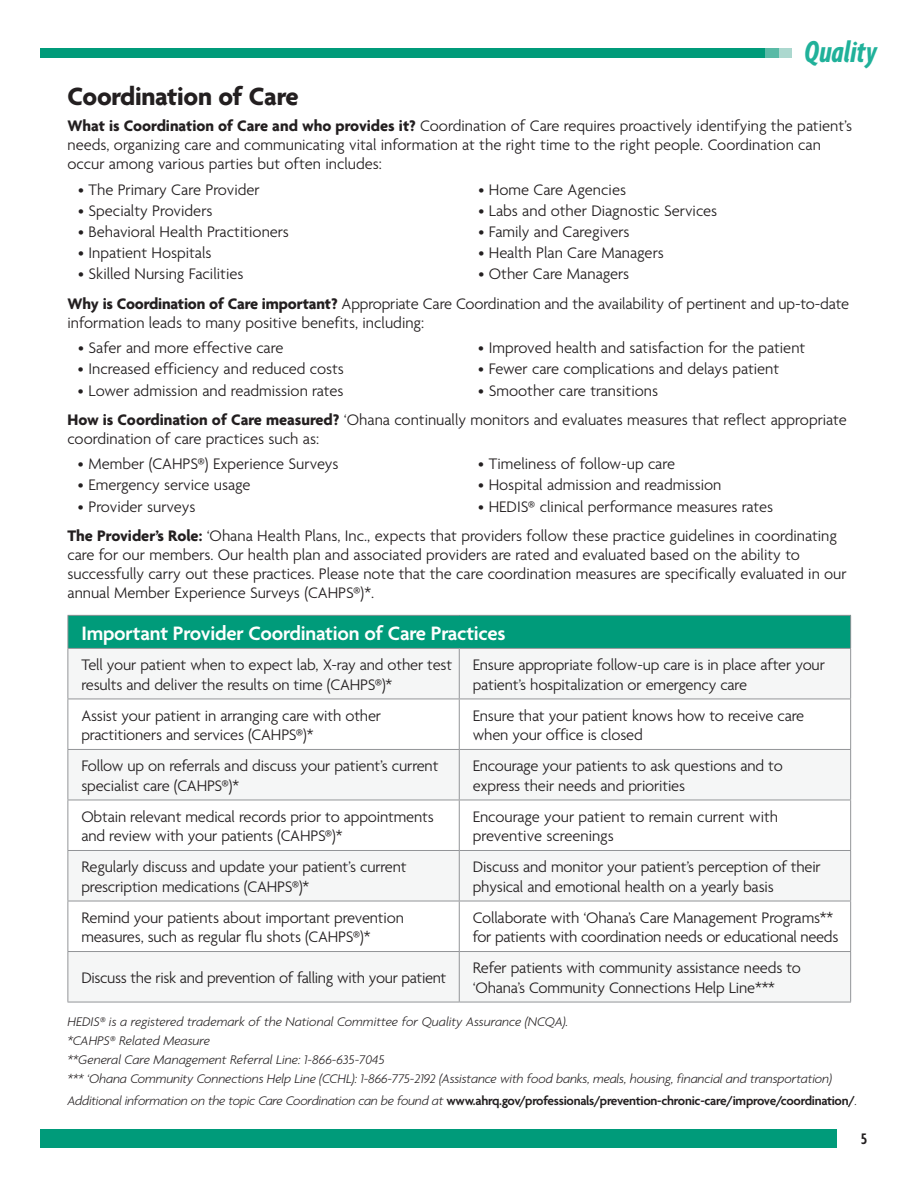
<style>
.page{position:relative;width:918px;height:1188px;background:#fff}
.page>*{position:absolute;margin:0;border:0;box-sizing:border-box;transform-origin:0 0}
.t1{font:italic 32.7px "Agenda Bold Extra Cond";letter-spacing:.01em;color:#20b19a}
.t2{font:700 27px "Agenda";letter-spacing:-.01em;color:#231f20}
.t3{font:600 21px "Agenda";letter-spacing:-.01em;color:#fff}
.t4{font:300 16.5px/19.5px "Agenda";letter-spacing:-.01em;color:#231f20}
.t5{font:600 condensed 16.5px "Agenda";color:#231f20}
.t6{font:italic 300 13.5px "Agenda";letter-spacing:-.01em;color:#231f20}
.t7{font:600 13.5px "Agenda";letter-spacing:-.02em;color:#231f20}
.s1{font-weight:700}
.s2{font-weight:300;font-style:italic}
</style>
<div class="page">
<div style="left:40px;top:1129px;width:797px;height:19px;background:#009b7a"></div>
<div style="left:68px;top:615px;width:783px;height:33px;background:#009b7a"></div>
<div style="left:68px;top:648px;width:391px;height:51px;background:#f5f6f6"></div>
<div style="left:40px;top:48px;width:751px;height:9px;background:#009b7a"></div>
<div style="left:778px;top:48px;width:13px;height:9px;background:#acd8cf"></div>
<div style="left:765px;top:48px;width:13px;height:9px;background:#59baa6"></div>
<div style="left:459px;top:648px;width:392px;height:51px;background:#f5f6f6"></div>
<div style="left:68px;top:749px;width:391px;height:51px;background:#f5f6f6"></div>
<div style="left:459px;top:749px;width:392px;height:51px;background:#f5f6f6"></div>
<div style="left:68px;top:850px;width:391px;height:51px;background:#f5f6f6"></div>
<div style="left:459px;top:850px;width:392px;height:51px;background:#f5f6f6"></div>
<div style="left:68px;top:952px;width:391px;height:50px;background:#f5f6f6"></div>
<div style="left:459px;top:952px;width:392px;height:50px;background:#f5f6f6"></div>
<hr style="left:68px;top:615px;width:391px;height:1px;background:#939598">
<hr style="left:68px;top:616px;width:1px;height:32px;background:#939598">
<hr style="left:459px;top:615px;width:392px;height:1px;background:#939598">
<hr style="left:850px;top:616px;width:1px;height:32px;background:#939598">
<hr style="left:68px;top:648px;width:391px;height:1px;background:#939598">
<hr style="left:68px;top:649px;width:1px;height:50px;background:#939598">
<hr style="left:459px;top:648px;width:392px;height:1px;background:#939598">
<hr style="left:459px;top:649px;width:1px;height:50px;background:#939598">
<hr style="left:850px;top:649px;width:1px;height:50px;background:#939598">
<hr style="left:68px;top:699px;width:391px;height:1px;background:#939598">
<hr style="left:68px;top:699px;width:1px;height:50px;background:#939598">
<hr style="left:459px;top:699px;width:392px;height:1px;background:#939598">
<hr style="left:459px;top:699px;width:1px;height:50px;background:#939598">
<hr style="left:850px;top:699px;width:1px;height:50px;background:#939598">
<hr style="left:68px;top:749px;width:391px;height:1px;background:#939598">
<hr style="left:68px;top:750px;width:1px;height:50px;background:#939598">
<hr style="left:459px;top:749px;width:392px;height:1px;background:#939598">
<hr style="left:459px;top:750px;width:1px;height:50px;background:#939598">
<hr style="left:850px;top:750px;width:1px;height:50px;background:#939598">
<hr style="left:68px;top:800px;width:391px;height:1px;background:#939598">
<hr style="left:68px;top:800px;width:1px;height:50px;background:#939598">
<hr style="left:459px;top:800px;width:392px;height:1px;background:#939598">
<hr style="left:459px;top:800px;width:1px;height:50px;background:#939598">
<hr style="left:850px;top:800px;width:1px;height:50px;background:#939598">
<hr style="left:68px;top:850px;width:391px;height:1px;background:#939598">
<hr style="left:68px;top:851px;width:1px;height:50px;background:#939598">
<hr style="left:459px;top:850px;width:392px;height:1px;background:#939598">
<hr style="left:459px;top:851px;width:1px;height:50px;background:#939598">
<hr style="left:850px;top:851px;width:1px;height:50px;background:#939598">
<hr style="left:68px;top:901px;width:391px;height:1px;background:#939598">
<hr style="left:68px;top:901px;width:1px;height:50px;background:#939598">
<hr style="left:459px;top:901px;width:392px;height:1px;background:#939598">
<hr style="left:459px;top:901px;width:1px;height:50px;background:#939598">
<hr style="left:850px;top:901px;width:1px;height:50px;background:#939598">
<hr style="left:68px;top:951px;width:391px;height:1px;background:#939598">
<hr style="left:68px;top:952px;width:1px;height:50px;background:#939598">
<hr style="left:459px;top:951px;width:392px;height:1px;background:#939598">
<hr style="left:459px;top:952px;width:1px;height:50px;background:#939598">
<hr style="left:850px;top:952px;width:1px;height:50px;background:#939598">
<hr style="left:68px;top:1002px;width:391px;height:1px;background:#939598">
<hr style="left:459px;top:1002px;width:392px;height:1px;background:#939598">
<h1 class="t1" style="left:805px;top:33px;width:74px">Quality</h1>
<h3 class="t2" style="left:68px;top:79px;width:233px">Coordination of Care</h3>
<p class="t4" style="left:68px;top:116px;width:786px;line-height:19px"><span class="s1">What is Coordination of Care and who provides it?</span> Coordination of Care requires proactively identifying the patient’s needs, organizing care and communicating vital information at the right time to the right people. Coordination can occur among various parties but often includes:</p>
<p class="t4" style="left:78px;top:179px;width:183px">• The Primary Care Provider</p>
<p class="t4" style="left:78px;top:200px;width:136px">• Specialty Providers</p>
<p class="t4" style="left:78px;top:222px;width:212px">• Behavioral Health Practitioners</p>
<p class="t4" style="left:78px;top:243px;width:135px">• Inpatient Hospitals</p>
<p class="t4" style="left:78px;top:264px;width:167px">• Skilled Nursing acilities</p>
<p class="t4" style="left:478px;top:179px;width:149px">• Home Care Agencies</p>
<p class="t4" style="left:478px;top:200px;width:240px">• Labs and other Diagnostic Services</p>
<p class="t4" style="left:478px;top:222px;width:153px">• amily and Caregivers</p>
<p class="t4" style="left:478px;top:243px;width:187px">• Health Plan Care Managers</p>
<p class="t4" style="left:478px;top:264px;width:152px">• Other Care Managers</p>
<p class="t4" style="left:67px;top:294px;width:783px;line-height:18.8px"><span class="s1">Why is Coordination of Care important?</span> Appropriate Care Coordination and the availability of pertinent and up-to-date information leads to many positive benefits, including:</p>
<p class="t4" style="left:78px;top:338px;width:207px">• Safer and more effective care</p>
<p class="t4" style="left:78px;top:359px;width:267px">• Increased efficiency and reduced costs</p>
<p class="t4" style="left:78px;top:380px;width:267px">• Lower admission and readmission rates</p>
<p class="t4" style="left:478px;top:338px;width:329px">• Improved health and satisfaction for the patient</p>
<p class="t4" style="left:478px;top:359px;width:302px">• ewer care complications and delays patient</p>
<p class="t4" style="left:478px;top:380px;width:181px">• Smoother care transitions</p>
<p class="t4" style="left:67px;top:410px;width:781px;line-height:18.8px"><span class="s1">How is Coordination of Care measured?</span> ‘Ohana continually monitors and evaluates measures that reflect appropriate coordination of care practices such as:</p>
<p class="t4" style="left:78px;top:454px;width:262px">• Member (CAHPS®) Experience Surveys</p>
<p class="t4" style="left:478px;top:454px;width:198px">• Timeliness of follow-up care</p>
<p class="t4" style="left:78px;top:475px;width:174px">• Emergency service usage</p>
<p class="t4" style="left:478px;top:475px;width:245px">• Hospital admission and readmission</p>
<p class="t4" style="left:78px;top:496px;width:119px">• Provider surveys</p>
<p class="t4" style="left:478px;top:496px;width:296px">• HEDIS® clinical performance measures rates</p>
<p class="t4" style="left:67px;top:526px;width:781px;line-height:19px"><span class="s1">The Provider’s Role:</span> ‘Ohana Health Plans, Inc., expects that providers follow these practice guidelines in coordinating care for our members. Our health plan and associated providers are rated and evaluated based on the ability to successfully carry out these practices. Please note that the care coordination measures are specifically evaluated in our annual Member Experience Surveys (CAHPS®)*.</p>
<p class="t3" style="left:81px;top:620px;width:426px">Important Provider Coordination of Care Practices</p>
<p class="t4" style="left:81px;top:655px;width:372px">Tell your patient when to expect lab, X-ray and other test results and deliver the results on time (CAHPS®)*</p>
<p class="t4" style="left:473px;top:655px;width:354px">Ensure appropriate follow-up care is in place after your patient’s hospitalization or emergency care</p>
<p class="t4" style="left:81px;top:705px;width:301px">Assist your patient in arranging care with other practitioners and services (CAHPS®)*</p>
<p class="t4" style="left:473px;top:705px;width:333px">Ensure that your patient knows how to receive care when your office is closed</p>
<p class="t4" style="left:81px;top:756px;width:359px;text-indent:6px">ollow up on referrals and discuss your patient’s current specialist care (CAHPS®)*</p>
<p class="t4" style="left:473px;top:756px;width:312px">Encourage your patients to ask questions and to express their needs and priorities</p>
<p class="t4" style="left:81px;top:807px;width:354px">Obtain relevant medical records prior to appointments and review with your patients (CAHPS®)*</p>
<p class="t4" style="left:473px;top:807px;width:307px">Encourage your patient to remain current with preventive screenings</p>
<p class="t4" style="left:81px;top:857px;width:327px">Regularly discuss and update your patient’s current prescription medications (CAHPS®)*</p>
<p class="t4" style="left:473px;top:857px;width:350px">Discuss and monitor your patient’s perception of their physical and emotional health on a yearly basis</p>
<p class="t4" style="left:81px;top:908px;width:324px">Remind your patients about important prevention measures, such as regular flu shots (CAHPS®)*</p>
<p class="t4" style="left:473px;top:908px;width:367px">Collaborate with ‘Ohana’s Care Management Programs** for patients with coordination needs or educational needs</p>
<p class="t4" style="left:81px;top:968px;width:367px">Discuss the risk and prevention of falling with your patient</p>
<p class="t4" style="left:473px;top:958px;width:330px">Refer patients with community assistance needs to ‘Ohana’s Community Connections Help Line***</p>
<p class="t6" style="left:68px;top:1014px;width:502px">HEDIS® is a registered trademark of the National Committee for uality Assurance (NC A).</p>
<p class="t6" style="left:68px;top:1033px;width:144px">*CAHPS® Related Measure</p>
<p class="t6" style="left:68px;top:1052px;width:319px">**General Care Management Referral Line: 1-866-635-7045</p>
<p class="t6" style="left:68px;top:1071px;width:766px">*** ‘Ohana Community Connections Help Line (CCHL): 1-866-775-2192 (Assistance with food banks, meals, housing, financial and transportation)</p>
<p class="t7" style="left:68px;top:1093px;width:791px"><span class="s2">Additional information on the topic Care Coordination can be found at</span> www.ahrq.gov/professionals/prevention-chronic-care/improve/coordination/<span class="s2">.</span></p>
<p class="t5" style="left:861px;top:1129px;width:8px">5</p>
</div>
